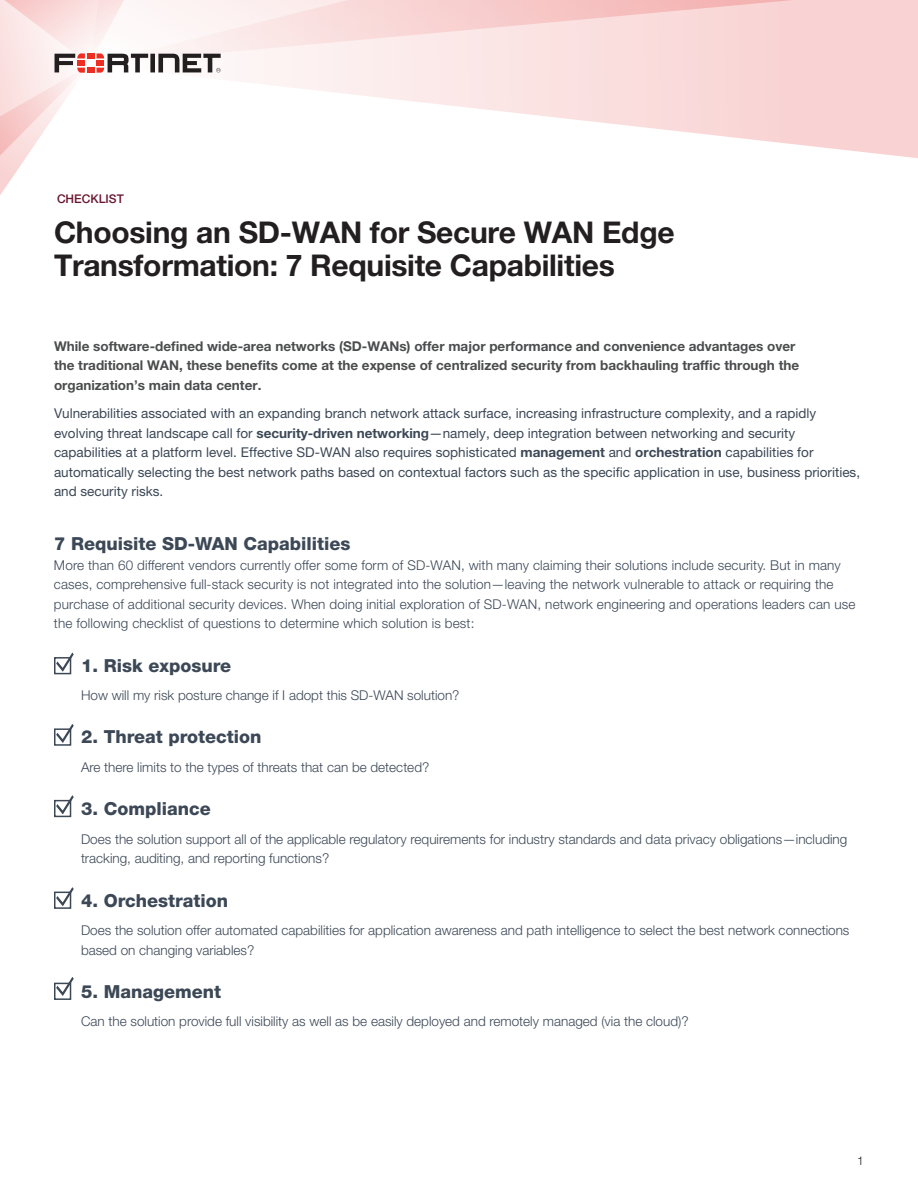
<style>
.page{position:relative;width:918px;height:1188px;background:#fff}
.page>*{position:absolute;margin:0;border:0;box-sizing:border-box;transform-origin:0 0}
.t1{font:700 30px/33px "Helvetica Neue LT Pro";letter-spacing:-.01em;color:#231f20}
.t2{font:800 18px "Helvetica Neue LT Pro";color:#3c4856}
.t3{font:300 13.5px/19.5px "Helvetica Neue LT Pro";color:#3c4856}
.t4{font:13.5px/19.5px "Helvetica Neue LT Pro";color:#3c4856}
.t5{font:700 13.5px/19.5px "Helvetica Neue LT Pro";color:#4b4c4d}
.t6{font:500 12px "Helvetica Neue LT Pro";color:#691831}
.t7{font:300 12px "Helvetica Neue LT Pro";color:#231f20}
.s1{font-weight:700}
</style>
<div class="page">
<svg style="left:251px;top:65px;width:667px;height:93px"></svg>
<svg style="left:221px;top:0;width:697px;height:65px;background:#f9dada"></svg>
<svg style="left:0;top:0;width:221px;height:195px"></svg>
<div style="left:54px;top:657px;width:17px;height:17px;border:2px solid #3c4856"></div>
<svg style="left:56px;top:653px;width:18px;height:19px"></svg>
<div style="left:54px;top:800px;width:17px;height:17px;border:2px solid #3c4856"></div>
<svg style="left:56px;top:795px;width:18px;height:19px"></svg>
<div style="left:54px;top:892px;width:17px;height:17px;border:2px solid #3c4856"></div>
<svg style="left:56px;top:887px;width:18px;height:19px"></svg>
<div style="left:54px;top:983px;width:17px;height:17px;border:2px solid #3c4856"></div>
<svg style="left:56px;top:977px;width:18px;height:19px"></svg>
<div style="left:54px;top:728px;width:17px;height:18px;border:2px solid #3c4856"></div>
<svg style="left:56px;top:724px;width:18px;height:19px"></svg>
<p class="t6" style="left:57px;top:192px;width:68px">CHECKLIST</p>
<h1 class="t1" style="left:54px;top:215px;width:622px">Choosing an SD-WAN for Secure WAN Edge<br>Transformation: 7 Requisite Capabilities</h1>
<p class="t5" style="left:54px;top:336px;width:747px">While software-defined wide-area networks (SD-WANs) offer major performance and convenience advantages over the traditional WAN, these benefits come at the expense of centralized security from backhauling traffic through the organization’s main data center.</p>
<p class="t4" style="left:54px;top:404px;width:808px">Vulnerabilities associated with an expanding branch network attack surface, increasing infrastructure complexity, and a rapidly evolving threat landscape call for <span class="s1">security-driven networking</span>—namely, deep integration between networking and security capabilities at a platform level. Effective SD-WAN also requires sophisticated <span class="s1">management</span> and <span class="s1">orchestration</span> capabilities for automatically selecting the best network paths based on contextual factors such as the specific application in use, business priorities, and security risks.</p>
<h2 class="t2" style="left:54px;top:533px;width:298px">7 Requisite SD-WAN Capabilities</h2>
<p class="t3" style="left:54px;top:555px;width:803px">More than 60 different vendors currently offer some form of SD-WAN, with many claiming their solutions include security. But in many cases, comprehensive full-stack security is not integrated into the solution—leaving the network vulnerable to attack or requiring the purchase of additional security devices. When doing initial exploration of SD-WAN, network engineering and operations leaders can use the following checklist of questions to determine which solution is best:</p>
<h2 class="t2" style="left:81px;top:655px;width:152px">1. Risk exposure</h2>
<p class="t3" style="left:81px;top:685px;width:380px">How will my risk posture change if I adopt this SD-WAN solution?</p>
<h2 class="t2" style="left:81px;top:726px;width:182px">2. Threat protection</h2>
<p class="t3" style="left:81px;top:757px;width:350px">Are there limits to the types of threats that can be detected?</p>
<h2 class="t2" style="left:81px;top:798px;width:131px">3. Compliance</h2>
<p class="t3" style="left:81px;top:829px;width:768px">Does the solution support all of the applicable regulatory requirements for industry standards and data privacy obligations—including tracking, auditing, and reporting functions?</p>
<h2 class="t2" style="left:81px;top:889px;width:149px">4. Orchestration</h2>
<p class="t3" style="left:81px;top:920px;width:770px">Does the solution offer automated capabilities for application awareness and path intelligence to select the best network connections based on changing variables?</p>
<h2 class="t2" style="left:81px;top:981px;width:142px">5. Management</h2>
<p class="t3" style="left:81px;top:1012px;width:609px">Can the solution provide full visibility as well as be easily deployed and remotely managed (via the cloud)?</p>
<p class="t7" style="left:857px;top:1154px;width:8px">1</p>
</div>
